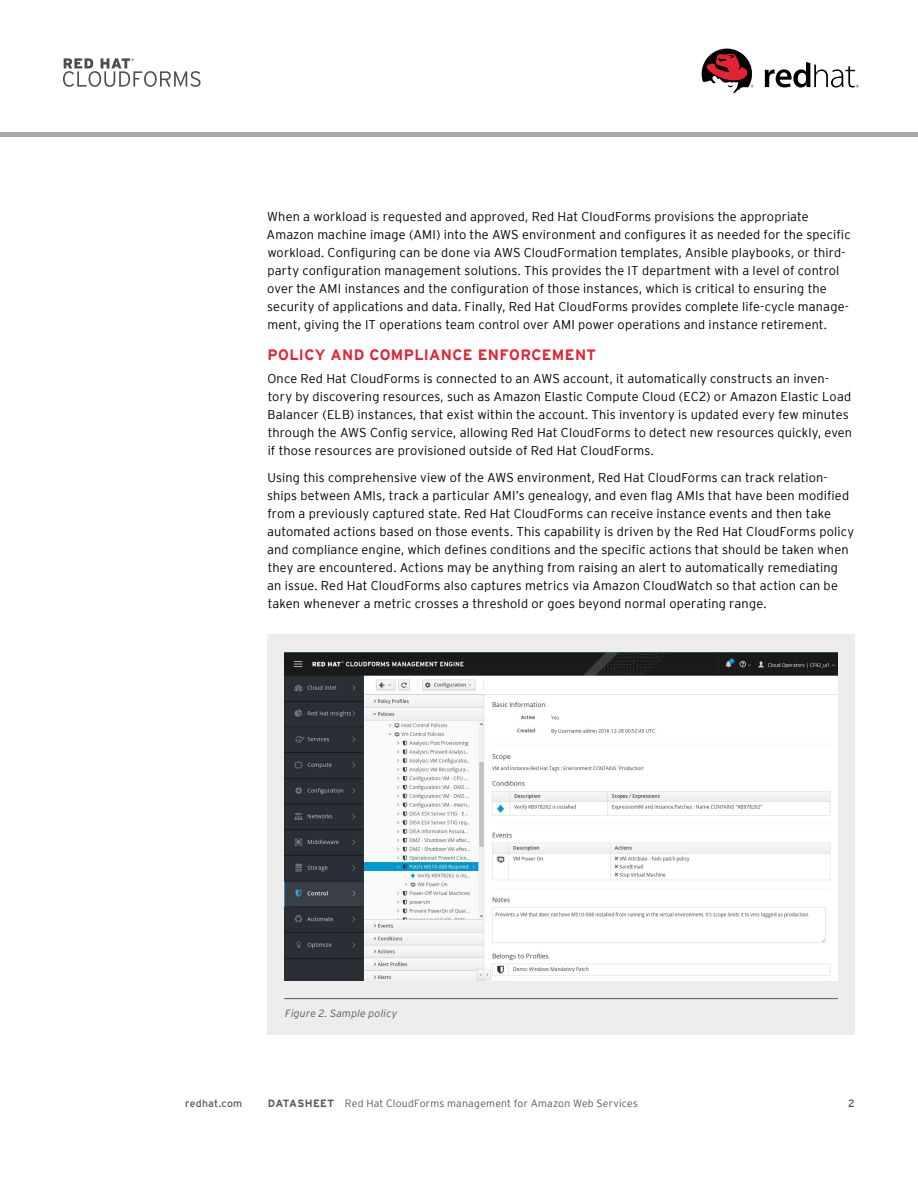
<style>
.page{position:relative;width:918px;height:1188px;background:#fff}
.page>*{position:absolute;margin:0;border:0;box-sizing:border-box;transform-origin:0 0}
.t1{font:700 15px "Interstate";letter-spacing:.025em;color:#e22434}
.t2{font:300 12.75px/18px "Interstate";letter-spacing:.01em;color:#000}
.t3{font:300 10.5px "Interstate";letter-spacing:.02em;color:#58595b}
.t4{font:italic 300 10.5px "Interstate";letter-spacing:.02em;color:#58595b}
.t5{font:10.5px "Interstate";letter-spacing:.02em;color:#58595b}
.s1{font-weight:700}
</style>
<div class="page">
<div style="left:267px;top:634px;width:588px;height:401px;background:#ededee"></div>
<hr style="left:284px;top:998px;width:554px;height:1px;background:#58595b">
<img style="left:284px;top:652px;width:553px;height:329px">
<svg style="left:765px;top:62px;width:94px;height:25px"></svg>
<svg style="left:702px;top:49px;width:51px;height:45px"></svg>
<svg style="left:63px;top:58px;width:138px;height:29px"></svg>
<hr style="left:0;top:133px;width:918px;height:4px;background:#a7a9ac">
<p class="t2" style="left:267px;top:207px;width:586px">When a workload is requested and approved, Red Hat CloudForms provisions the appropriate Amazon machine image (AMI) into the AWS environment and configures it as needed for the specific workload. Configuring can be done via AWS CloudFormation templates, Ansible playbooks, or third&shy;party configuration management solutions. This provides the IT department with a level of control over the AMI instances and the configuration of those instances, which is critical to ensuring the security of applications and data. Finally, Red Hat CloudForms provides complete life-cycle manage&shy;ment, giving the IT operations team control over AMI power operations and instance retirement.</p>
<p class="t1" style="left:267px;top:346px;width:330px">POLICY AND COMPLIANCE ENFORCEMENT</p>
<p class="t2" style="left:267px;top:369px;width:586px">Once Red Hat CloudForms is connected to an AWS account, it automatically constructs an inven&shy;tory by discovering resources, such as Amazon Elastic Compute Cloud (EC2) or Amazon Elastic Load Balancer (ELB) instances, that exist within the account. This inventory is updated every few minutes through the AWS Config service, allowing Red Hat CloudForms to detect new resources quickly, even if those resources are provisioned outside of Red Hat CloudForms.</p>
<p class="t2" style="left:267px;top:468px;width:589px">Using this comprehensive view of the AWS environment, Red Hat CloudForms can track relation&shy;ships between AMIs, track a particular AMI’s genealogy, and even flag AMIs that have been modified from a previously captured state. Red Hat CloudForms can receive instance events and then take automated actions based on those events. This capability is driven by the Red Hat CloudForms policy and compliance engine, which defines conditions and the specific actions that should be taken when they are encountered. Actions may be anything from raising an alert to automatically remediating an issue. Red Hat CloudForms also captures metrics via Amazon CloudWatch so that action can be taken whenever a metric crosses a threshold or goes beyond normal operating range.</p>
<p class="t4" style="left:285px;top:1007px;width:114px">Figure 2. Sample policy</p>
<p class="t5" style="left:185px;top:1097px;width:59px">redhat.com</p>
<p class="t3" style="left:268px;top:1097px;width:372px"><span class="s1">DATASHEET</span> Red Hat CloudForms management for Amazon Web Services</p>
<p class="t5" style="left:848px;top:1097px;width:8px">2</p>
</div>
